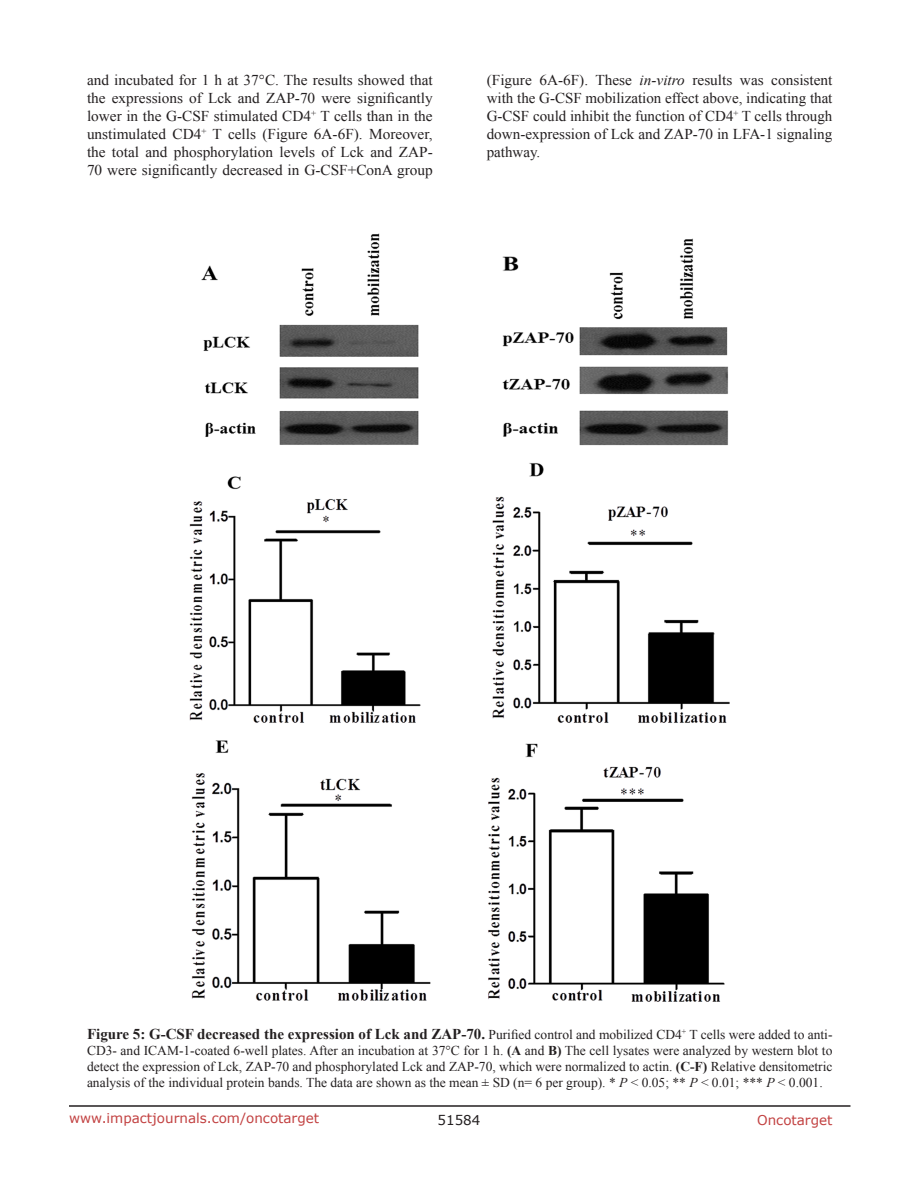
<style>
.page{position:relative;width:918px;height:1188px;background:#fff}
.page>*{position:absolute;margin:0;border:0;box-sizing:border-box;transform-origin:0 0}
.BodyText{font:15px/18px "Times New Roman";color:#231f20;text-align:justify}
.figuretext{font:13.5px/16.2px "Times New Roman";color:#231f20;text-align:justify}
.t1{font:13.5px "Verdana";color:#c24141}
.t2{font:13.5px "Verdana";color:#231f20}
.s1{font-style:italic}
.s2{font-weight:700;font-size:15px}
.s3{font-weight:700}
</style>
<div class="page">
<hr style="left:69px;top:1105px;width:781px;height:2px;background:#231f20">
<img style="left:190px;top:233px;width:540px;height:768px">
<p class="BodyText" style="left:87px;top:71px;width:347px">and incubated for 1 h at 37°C. The results showed that the expressions of Lck and ZAP-70 were significantly lower in the G-CSF stimulated CD4<sup>+</sup> T cells than in the unstimulated CD4<sup>+</sup> T cells (Figure 6A-6F). Moreover, the total and phosphorylation levels of Lck and ZAP-70 were significantly decreased in G-CSF+ConA group</p>
<p class="BodyText" style="left:487px;top:71px;width:347px">(Figure 6A-6F). These <span class="s1">in-vitro</span> results was consistent with the G-CSF mobilization effect above, indicating that G-CSF could inhibit the function of CD4<sup>+</sup> T cells through down-expression of Lck and ZAP-70 in LFA-1 signaling pathway.</p>
<p class="figuretext" style="left:87px;top:1026px;width:747px"><span class="s2">Figure 5: G-CSF decreased the expression of Lck and ZAP-70.</span> Purified control and mobilized CD4<sup>+</sup> T cells were added to anti-CD3- and ICAM-1-coated 6-well plates. After an incubation at 37°C for 1 h. <span class="s3">(A</span> and <span class="s3">B)</span> The cell lysates were analyzed by western blot to detect the expression of Lck, ZAP-70 and phosphorylated Lck and ZAP-70, which were normalized to actin. <span class="s3">(C-F)</span> Relative densitometric analysis of the individual protein bands. The data are shown as the mean ± SD (n= 6 per group). * <span class="s1">P</span> &lt; 0.05; ** <span class="s1">P</span> &lt; 0.01; *** <span class="s1">P</span> &lt; 0.001.</p>
<p class="t1" style="left:69px;top:1109px;width:252px">www.impactjournals.com/oncotarget</p>
<p class="t2" style="left:438px;top:1111px;width:44px">51584</p>
<p class="t1" style="left:757px;top:1111px;width:77px">Oncotarget</p>
</div>
